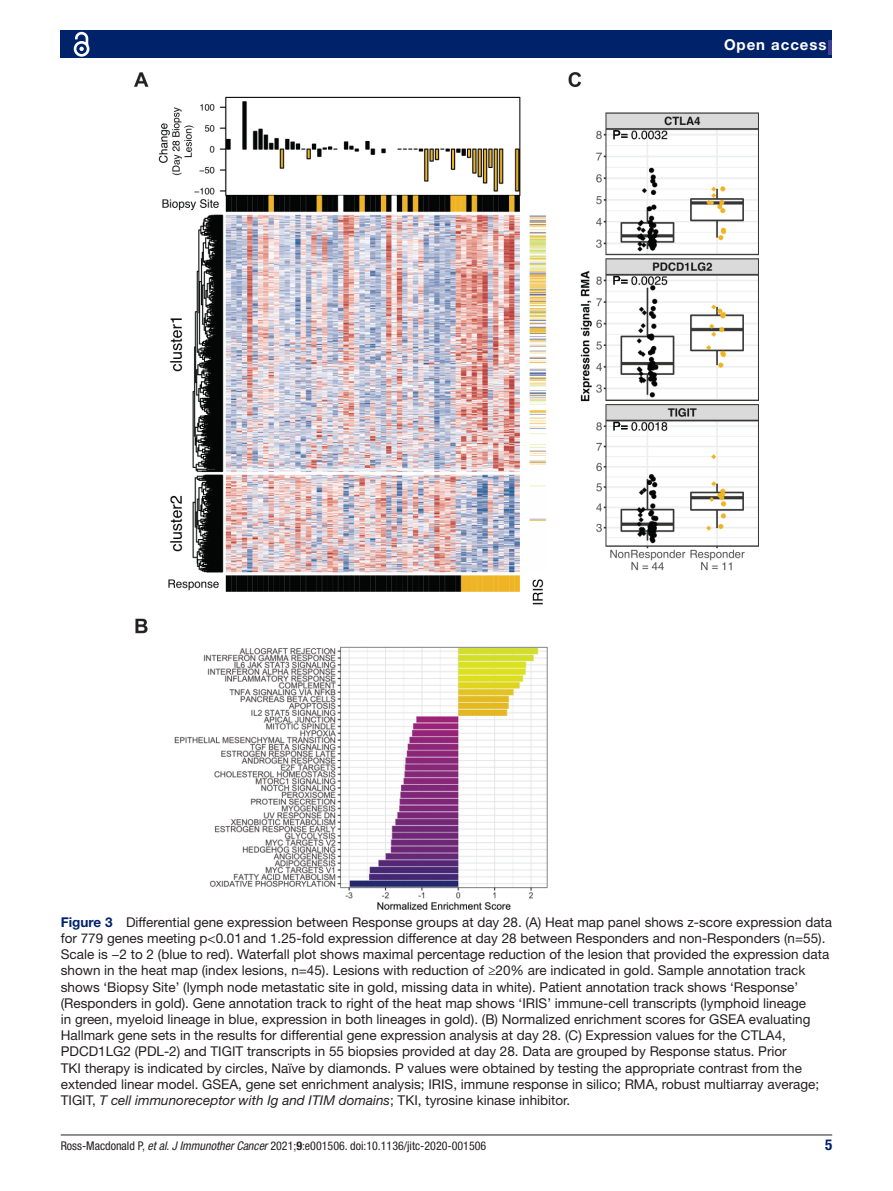
<style>
.page{position:relative;width:893px;height:1191px;background:#fff}
.page>*{position:absolute;margin:0;border:0;box-sizing:border-box;transform-origin:0 0}
.t1{font:700 15px "Helvetica Neue LT Std";letter-spacing:.065em;color:#fff}
.t2{font:700 condensed 15px "Helvetica Neue LT Std";color:#00226b}
.t3{font:13.5px/16.2px "Helvetica Neue LT Std";color:#231f20}
.t4{font:condensed 12px "Helvetica Neue LT Std";color:#231f20}
.s1{font-weight:700;color:#00226b}
.s2{font-style:italic}
.s3{font-weight:700}
</style>
<div class="page">
<hr style="left:61px;top:1134px;width:771px;height:1px;background:#231f20">
<div style="left:61px;top:31px;width:771px;height:27px;background:#00226b"></div>
<hr style="left:828px;top:40px;width:4px;height:15px;background:#414099">
<svg style="left:73px;top:31px;width:17px;height:26px"></svg>
<img style="left:135px;top:73px;width:623px;height:836px">
<p class="t1" style="left:724px;top:35px;width:104px">Open access</p>
<p class="t3" style="left:61px;top:913px;width:773px"><span class="s1">Figure 3</span> Differential gene expression between Response groups at day 28. (A) Heat map panel shows z-score expression data for 779 genes meeting p&lt;0.01and 1.25-fold expression difference at day 28 between Responders and non-Responders (n=55).<br>Scale is −2 to 2 (blue to red). Waterfall plot shows maximal percentage reduction of the lesion that provided the expression data shown in the heat map (index lesions, n=45). Lesions with reduction of ≥20% are indicated in gold. Sample annotation track shows ‘Biopsy Site’ (lymph node metastatic site in gold, missing data in white). Patient annotation track shows ‘Response’ (Responders in gold). Gene annotation track to right of the heat map shows ‘IRIS’ immune-cell transcripts (lymphoid lineage<br>in green, myeloid lineage in blue, expression in both lineages in gold). (B) Normalized enrichment scores for GSEA evaluating Hallmark gene sets in the results for differential gene expression analysis at day 28. (C) Expression values for the CTLA4, PDCD1LG2 (PDL-2) and TIGIT transcripts in 55 biopsies provided at day 28. Data are grouped by Response status. Prior<br>TKI therapy is indicated by circles, Naïve by diamonds. P values were obtained by testing the appropriate contrast from the extended linear model. GSEA, gene set enrichment analysis; IRIS, immune response in silico; RMA, robust multiarray average; TIGIT, <span class="s2">T cell immunoreceptor with Ig and ITIM domains</span>; TKI, tyrosine kinase inhibitor.</p>
<p class="t4" style="left:61px;top:1138px;width:427px">Ross-Macdonald P, <span class="s2">et al</span>. <span class="s2">J Immunother Cancer</span> 2021;<span class="s3">9</span>:e001506. doi:10.1136/jitc-2020-001506</p>
<p class="t2" style="left:825px;top:1135px;width:9px">5</p>
</div>
